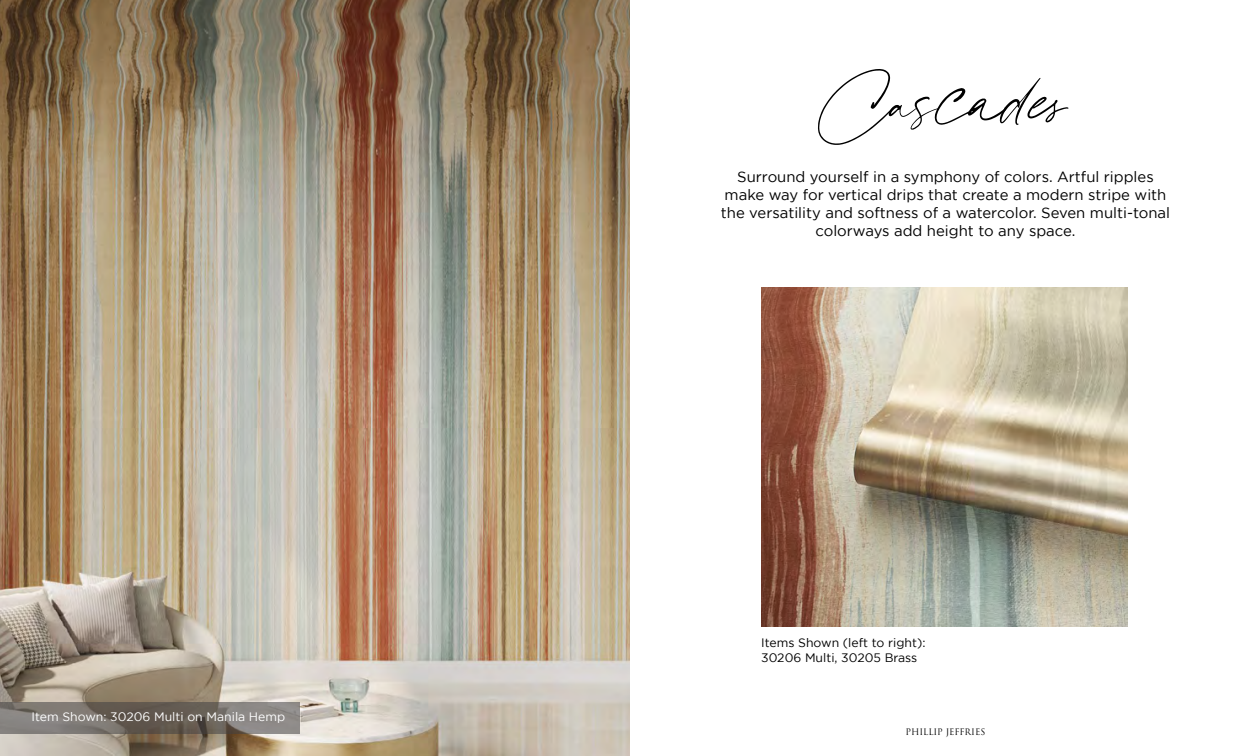
<style>
.page{position:relative;width:1260px;height:756px;background:#fff}
.page>*{position:absolute;margin:0;border:0;box-sizing:border-box;transform-origin:0 0}
.t1{font:73.5px "Blackstone";color:#000}
.t2{font:14.88px/17.8px "Gotham";color:#000;text-align:center}
.t3{font:12.25px/14.7px "Gotham";color:#000}
.t4{font:12.25px "Gotham";color:#fff}
.t5{font:8.75px "Trajan Pro 3";letter-spacing:-.005em;color:#000}
</style>
<div class="page">
<img style="left:0;top:0;width:630px;height:756px">
<svg style="left:0;top:703px;width:300px;height:31px;background:#77716b"></svg>
<img style="left:761px;top:287px;width:366px;height:340px">
<p class="t4" style="left:32px;top:710px;width:255px">Item Shown: 30206 Multi on Manila Hemp</p>
<h1 class="t1" style="left:819px;top:62px;width:254px">Cascades</h1>
<p class="t2" style="left:721px;top:168px;width:451px">Surround yourself in a symphony of colors. Artful ripples make way for vertical drips that create a modern stripe with the versatility and softness of a watercolor. Seven multi-tonal colorways add height to any space.</p>
<p class="t3" style="left:761px;top:635px;width:166px">Items Shown (left to right):<br>30206 Multi, 30205 Brass</p>
<p class="t5" style="left:906px;top:726px;width:81px">PHILLIP JEFFRIES</p>
</div>
